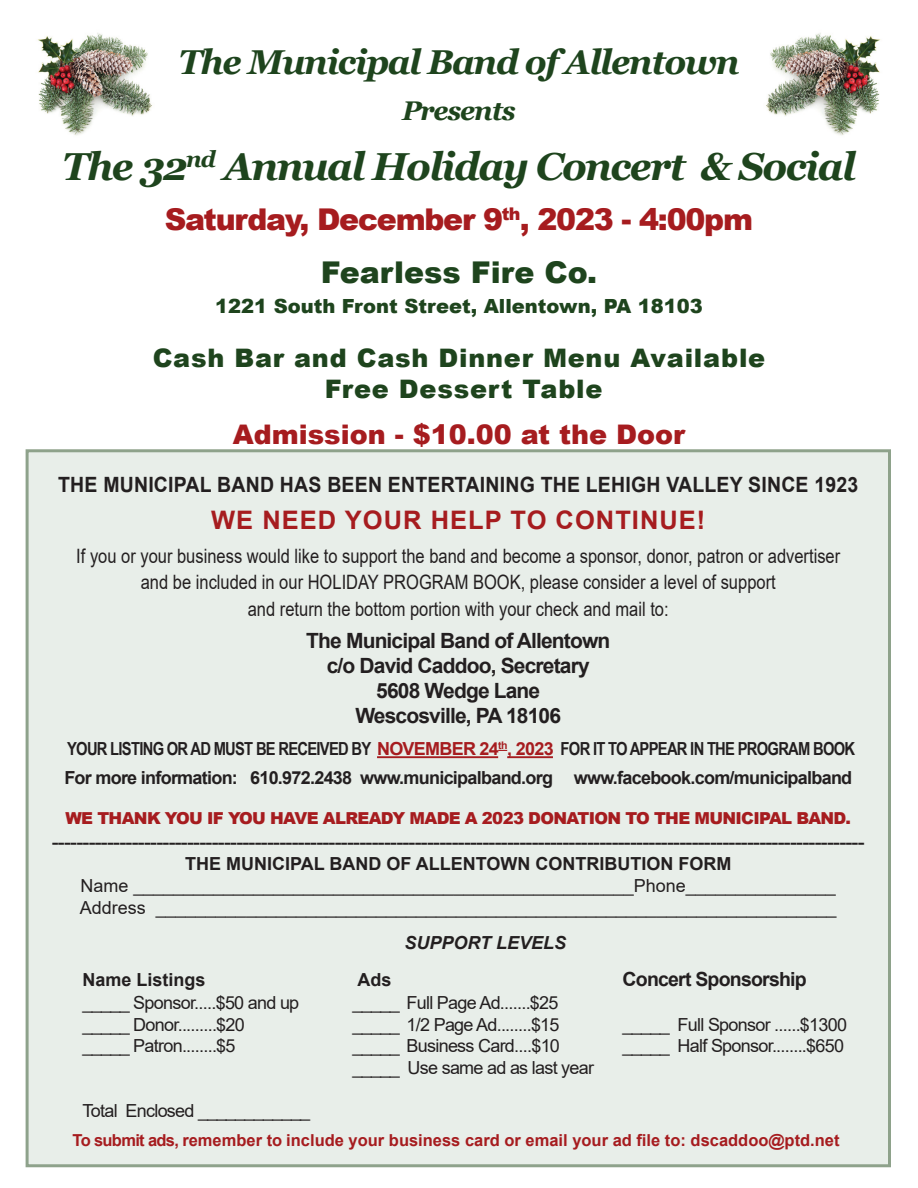
<style>
.page{position:relative;width:918px;height:1188px;background:#fff}
.page>*{position:absolute;margin:0;border:0;box-sizing:border-box;transform-origin:0 0}
.t1{font:italic 700 39px "Georgia";letter-spacing:-.04em;color:#1e441d}
.t2{font:italic 700 34.5px "Georgia";letter-spacing:-.04em;color:#1e441d}
.t3{font:900 30px/53.1px "Arial";letter-spacing:-.04em;color:#a61c1f;text-align:center}
.t4{font:900 27px "Arial";color:#a61c1f}
.t5{font:italic 700 27px "Georgia";letter-spacing:-.04em;color:#1e441d}
.t6{font:900 25.5px/30.6px "Arial";letter-spacing:.03em;color:#1e441d;text-align:center}
.t7{font:700 25.5px "Arial";letter-spacing:.04em;color:#a61c1f}
.t8{font:21px "Arial";color:#231f20}
.t9{font:700 21px/25.2px "Arial";letter-spacing:-.04em;color:#231f20;text-align:center}
.t10{font:700 21px "Arial";letter-spacing:.01em;color:#231f20;scale:.93 1}
.t11{font:19.8px/26.5px "Arial";color:#231f20;text-align:center;scale:.83 1}
.t12{font:900 19.5px "Arial";color:#1e441d}
.t13{font:700 19.5px "Arial";letter-spacing:-.04em;color:#231f20}
.t14{font:18px "Arial";letter-spacing:-.04em;color:#231f20}
.t15{font:18px/21.6px "Arial";color:#231f20}
.t16{font:700 18px "Arial";letter-spacing:-.04em;color:#231f20}
.t17{font:700 18px "Arial Narrow";letter-spacing:-.04em;color:#231f20}
.t18{font:700 18px "Arial";color:#231f20}
.t19{font:italic 700 18px "Arial";color:#231f20}
.t20{font:700 16.5px "Arial";color:#a61c1f}
.t21{font:900 16.5px "Arial";letter-spacing:-.04em;color:#a61c1f}
.s1{color:#1e441d}
.s2{font-family:"Arial";color:#a61c1f}
</style>
<div class="page">
<div style="left:27px;top:451px;width:863px;height:715px;background:#e8eee9"></div>
<hr style="left:377px;top:756px;width:121px;height:2px;background:#a61c1f">
<hr style="left:507px;top:756px;width:46px;height:2px;background:#a61c1f">
<div style="left:26px;top:449px;width:865px;height:718px;border:3px solid #8ea28b"></div>
<img style="left:37px;top:33px;width:115px;height:102px">
<img style="left:766px;top:33px;width:115px;height:102px">
<h2 class="t2" style="left:178px;top:39px;width:563px">The Municipal Band of Allentown</h2>
<h3 class="t5" style="left:402px;top:93px;width:115px">Presents</h3>
<h1 class="t1" style="left:62px;top:142px;width:795px">The 32<sup>nd</sup> Annual Holiday Concert &amp; Social</h1>
<h3 class="t3" style="left:165px;top:192px;width:590px">Saturday, December 9<sup>th</sup>, 2023 - 4:00pm<br><span class="s1">Fearless Fire Co.</span></h3>
<p class="t12" style="left:215px;top:292px;width:489px">1221 South Front Street, Allentown, PA 18103</p>
<h3 class="t6" style="left:153px;top:342px;width:614px">Cash Bar and Cash Dinner Menu Available<br>Free Dessert Table</h3>
<h3 class="t4" style="left:233px;top:414px;width:454px">Admission - $10.00 at the Door</h3>
<p class="t10" style="left:58px;top:470px;width:862px">THE MUNICIPAL BAND HAS BEEN ENTERTAINING THE LEHIGH VALLEY SINCE 1923</p>
<h3 class="t7" style="left:211px;top:502px;width:496px">WE NEED YOUR HELP TO CONTINUE!</h3>
<p class="t11" style="left:76px;top:542px;width:922px">If you or your business would like to support the band and become a sponsor, donor, patron or advertiser and be included in our HOLIDAY PROGRAM BOOK, please consider a level of support<br>and return the bottom portion with your check and mail to:</p>
<p class="t9" style="left:306px;top:628px;width:306px">The Municipal Band of Allentown c/o David Caddoo, Secretary<br>5608 Wedge Lane<br>Wescosville, PA 18106</p>
<p class="t17" style="left:67px;top:735px;width:790px">YOUR LISTING OR AD MUST BE RECEIVED BY <span class="s2">NOVEMBER 24</span><sup>th</sup><span class="s2">, 2023</span> FOR IT TO APPEAR IN THE PROGRAM BOOK</p>
<p class="t16" style="left:64px;top:765px;width:789px">For more information: 610.972.2438 www.municipalband.org www.facebook.com/municipalband</p>
<p class="t21" style="left:65px;top:806px;width:787px">WE THANK YOU IF YOU HAVE ALREADY MADE A 2023 DONATION TO THE MUNICIPAL BAND.</p>
<p class="t8" style="left:52px;top:827px;width:815px">------------------------------------------------------------------------------------------------------------------------------------</p>
<p class="t18" style="left:185px;top:851px;width:548px">THE MUNICIPAL BAND OF ALLENTOWN CONTRIBUTION FORM</p>
<p class="t15" style="left:80px;top:875px;width:758px">Name __________________________________________________Phone_______________<br>Address ____________________________________________________________________</p>
<p class="t19" style="left:404px;top:930px;width:163px">SUPPORT LEVELS</p>
<p class="t18" style="left:83px;top:967px;width:125px">Name Listings</p>
<p class="t16" style="left:358px;top:967px;width:36px">Ads</p>
<p class="t13" style="left:623px;top:965px;width:186px">Concert Sponsorship</p>
<p class="t14" style="left:83px;top:990px;width:218px">_____ Sponsor.....$50 and up</p>
<p class="t14" style="left:353px;top:990px;width:207px">_____ Full Page Ad.......$25</p>
<p class="t14" style="left:83px;top:1012px;width:164px">_____ Donor.........$20</p>
<p class="t14" style="left:353px;top:1012px;width:209px">_____ 1/2 Page Ad........$15</p>
<p class="t14" style="left:623px;top:1012px;width:226px">_____ Full Sponsor ......$1300</p>
<p class="t14" style="left:83px;top:1034px;width:154px">_____ Patron........$5</p>
<p class="t14" style="left:353px;top:1034px;width:209px">_____ Business Card....$10</p>
<p class="t14" style="left:623px;top:1034px;width:223px">_____ Half Sponsor........$650</p>
<p class="t14" style="left:353px;top:1055px;width:243px">_____ Use same ad as last year</p>
<p class="t14" style="left:83px;top:1098px;width:229px">Total Enclosed ____________</p>
<p class="t20" style="left:72px;top:1129px;width:769px">To submit ads, remember to include your business card or email your ad file to: dscaddoo@ptd.net</p>
</div>
